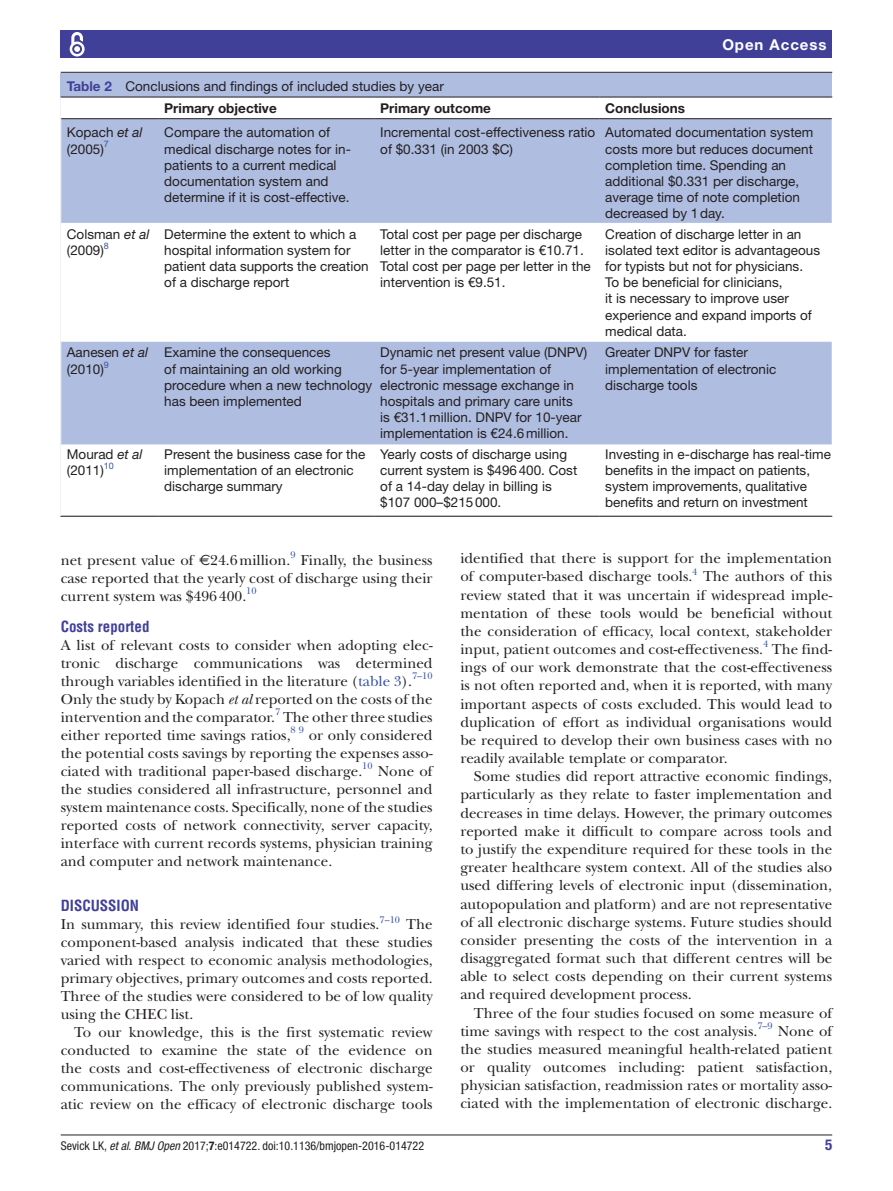
<style>
.page{position:relative;width:893px;height:1191px;background:#fff}
.page>*{position:absolute;margin:0;border:0;box-sizing:border-box;transform-origin:0 0}
.t1{font:15px/18.1px "New Baskerville";color:#231f20;text-align:justify}
.t2{font:700 condensed 15px "Helvetica LT Std";color:#414099}
.t3{font:700 15px "Helvetica Neue LT Std";letter-spacing:.065em;color:#fff}
.t4{font:700 condensed 15px "Helvetica Neue LT Std";color:#414099}
.t5{font:13.5px/16.2px "Helvetica Neue LT Std";color:#231f20}
.t6{font:700 13.5px "Helvetica Neue LT Std";color:#231f20}
.t7{font:condensed 12px "Helvetica Neue LT Std";color:#231f20}
.t8{font:9.9px "New Baskerville";color:#3853a3}
.t9{font:9px "Helvetica Neue LT Std";color:#3853a3}
.s1{font-weight:700;color:#414099}
.s2{font-weight:700}
.s3{font-style:italic}
.s4{color:#3853a3}
</style>
<div class="page">
<hr style="left:61px;top:1134px;width:771px;height:1px;background:#231f20">
<div style="left:61px;top:31px;width:771px;height:27px;background:#414099"></div>
<svg style="left:69px;top:32px;width:16px;height:25px"></svg>
<div style="left:61px;top:73px;width:771px;height:443px;background:#afbde1"></div>
<hr style="left:61px;top:72px;width:771px;height:1px;background:#231f20">
<svg style="left:61px;top:98px;width:771px;height:418px"></svg>
<hr style="left:61px;top:97px;width:97px;height:1px;background:#231f20">
<hr style="left:61px;top:118px;width:97px;height:1px;background:#231f20">
<hr style="left:158px;top:97px;width:216px;height:1px;background:#231f20">
<hr style="left:158px;top:118px;width:216px;height:1px;background:#231f20">
<hr style="left:374px;top:97px;width:225px;height:1px;background:#231f20">
<hr style="left:374px;top:118px;width:225px;height:1px;background:#231f20">
<hr style="left:599px;top:97px;width:233px;height:1px;background:#231f20">
<hr style="left:599px;top:118px;width:233px;height:1px;background:#231f20">
<hr style="left:61px;top:516px;width:97px;height:1px;background:#231f20">
<hr style="left:158px;top:516px;width:216px;height:1px;background:#231f20">
<hr style="left:374px;top:516px;width:225px;height:1px;background:#231f20">
<hr style="left:599px;top:516px;width:233px;height:1px;background:#231f20">
<svg style="left:60px;top:97px;width:1px;height:22px"></svg>
<p class="t5" style="left:164px;top:75px;width:281px;line-height:22px;text-indent:-98px"><span class="s1">Table 2</span> Conclusions and findings of included studies by year<br><span class="s2">Primary objective</span></p>
<p class="t6" style="left:380px;top:99px;width:112px">Primary outcome</p>
<p class="t6" style="left:605px;top:99px;width:81px">Conclusions</p>
<p class="t3" style="left:722px;top:35px;width:106px">Open Access</p>
<p class="t5" style="left:67px;top:124px;width:77px">Kopach <span class="s3">et al </span>(2005)<sup>7</sup></p>
<p class="t5" style="left:164px;top:124px;width:188px">Compare the automation of medical discharge notes for in&shy;patients to a current medical documentation system and determine if it is cost-effective.</p>
<p class="t5" style="left:380px;top:124px;width:217px">Incremental cost-effectiveness ratio of $0.331 (in 2003 $C)</p>
<p class="t5" style="left:605px;top:124px;width:210px">Automated documentation system costs more but reduces document completion time. Spending an additional $0.331 per discharge, average time of note completion decreased by 1day.</p>
<p class="t5" style="left:67px;top:225px;width:84px">Colsman <span class="s3">et al </span>(2009)</p>
<p class="t5" style="left:164px;top:225px;width:206px">Determine the extent to which a hospital information system for patient data supports the creation of a discharge report</p>
<p class="t5" style="left:380px;top:225px;width:212px">Total cost per page per discharge letter in the comparator is €10.71.<br>Total cost per page per letter in the intervention is €9.51.</p>
<p class="t5" style="left:605px;top:225px;width:216px">Creation of discharge letter in an isolated text editor is advantageous for typists but not for physicians.<br>To be beneficial for clinicians,<br>it is necessary to improve user experience and expand imports of medical data.</p>
<p class="t9" style="left:104px;top:240px;width:6px">8</p>
<p class="t5" style="left:67px;top:344px;width:83px">Aanesen <span class="s3">et al </span>(2010)</p>
<p class="t9" style="left:104px;top:359px;width:6px">9</p>
<p class="t5" style="left:67px;top:445px;width:77px">Mourad <span class="s3">et al </span>(2011)</p>
<p class="t9" style="left:104px;top:460px;width:11px">10</p>
<p class="t5" style="left:164px;top:344px;width:210px">Examine the consequences<br>of maintaining an old working procedure when a new technology has been implemented</p>
<p class="t5" style="left:380px;top:344px;width:209px">Dynamic net present value (DNPV) for 5-year implementation of electronic message exchange in hospitals and primary care units<br>is €31.1million. DNPV for 10-year implementation is €24.6million.</p>
<p class="t5" style="left:605px;top:344px;width:173px">Greater DNPV for faster implementation of electronic discharge tools</p>
<p class="t5" style="left:164px;top:445px;width:203px">Present the business case for the implementation of an electronic discharge summary</p>
<p class="t5" style="left:380px;top:445px;width:199px">Yearly costs of discharge using current system is $496400. Cost of a 14-day delay in billing is $107 000–$215000.</p>
<p class="t5" style="left:605px;top:445px;width:227px">Investing in e-discharge has real-time benefits in the impact on patients, system improvements, qualitative benefits and return on investment</p>
<p class="t1" style="left:61px;top:551px;width:231px">net present value of 24.6million.</p>
<p class="t8" style="left:290px;top:549px;width:7px">9</p>
<p class="t1" style="left:61px;top:551px;width:373px;text-indent:240px">Finally, the business case reported that the yearly cost of discharge using their current system was $496400.</p>
<p class="t8" style="left:246px;top:585px;width:12px">10</p>
<p class="t2" style="left:61px;top:617px;width:90px">Costs reported</p>
<p class="t1" style="left:61px;top:636px;width:373px">A list of relevant costs to consider when adopting elec&shy;tronic discharge communications was determined through variables identified in the literature (<span class="s4">table 3</span>).</p>
<p class="t8" style="left:412px;top:670px;width:22px">7–10</p>
<p class="t1" style="left:61px;top:690px;width:373px">Only the study by Kopach <span class="s3">et al</span> reported on the costs of the intervention and the comparator.</p>
<p class="t8" style="left:275px;top:706px;width:7px">7</p>
<p class="t1" style="left:61px;top:708px;width:373px;text-indent:222px">The other three studies either reported time savings ratios,</p>
<p class="t8" style="left:291px;top:724px;width:15px">8 9</p>
<p class="t1" style="left:61px;top:726px;width:373px;text-indent:248px">or only considered the potential costs savings by reporting the expenses asso&shy;ciated with traditional paper-based discharge.</p>
<p class="t8" style="left:362px;top:760px;width:12px">10</p>
<p class="t1" style="left:61px;top:762px;width:373px;text-indent:317px">None of the studies considered all infrastructure, personnel and system maintenance costs. Specifically, none of the studies reported costs of network connectivity, server capacity, interface with current records systems, physician training and computer and network maintenance.</p>
<p class="t2" style="left:61px;top:896px;width:80px">Discussion</p>
<p class="t1" style="left:61px;top:915px;width:373px">In summary, this review identified four studies.<sup>7–10</sup> The component-based analysis indicated that these studies varied with respect to economic analysis methodologies, primary objectives, primary outcomes and costs reported.<br>Three of the studies were considered to be of low quality using the CHEC list.</p>
<p class="t1" style="left:61px;top:1023px;width:373px;text-indent:14px">To our knowledge, this is the first systematic review conducted to examine the state of the evidence on the costs and cost-effectiveness of electronic discharge communications. The only previously published system&shy;atic review on the efficacy of electronic discharge tools</p>
<p class="t1" style="left:460px;top:549px;width:373px">identified that there is support for the implementation of computer-based discharge tools.</p>
<p class="t8" style="left:692px;top:565px;width:7px">4</p>
<p class="t1" style="left:460px;top:567px;width:373px;text-indent:243px">The authors of this review stated that it was uncertain if widespread imple&shy;mentation of these tools would be beneficial without the consideration of efficacy, local context, stakeholder input, patient outcomes and cost-effectiveness.</p>
<p class="t8" style="left:763px;top:638px;width:7px">4</p>
<p class="t1" style="left:460px;top:640px;width:373px;text-indent:311px">The find&shy;ings of our work demonstrate that the cost-effectiveness is not often reported and, when it is reported, with many important aspects of costs excluded. This would lead to duplication of effort as individual organisations would be required to develop their own business cases with no readily available template or comparator.</p>
<p class="t1" style="left:460px;top:767px;width:373px;text-indent:13px">Some studies did report attractive economic findings, particularly as they relate to faster implementation and decreases in time delays. However, the primary outcomes reported make it difficult to compare across tools and to justify the expenditure required for these tools in the greater healthcare system context. All of the studies also used differing levels of electronic input (dissemination, autopopulation and platform) and are not representative of all electronic discharge systems. Future studies should consider presenting the costs of the intervention in a disaggregated format such that different centres will be able to select costs depending on their current systems and required development process.</p>
<p class="t1" style="left:460px;top:1003px;width:373px;text-indent:13px">Three of the four studies focused on some measure of time savings with respect to the cost analysis.</p>
<p class="t8" style="left:757px;top:1020px;width:17px">7–9</p>
<p class="t1" style="left:460px;top:1022px;width:373px;text-indent:317px">None of the studies measured meaningful health-related patient or quality outcomes including: patient satisfaction, physician satisfaction, readmission rates or mortality asso&shy;ciated with the implementation of electronic discharge.</p>
<p class="t7" style="left:61px;top:1138px;width:365px">Sevick LK, <span class="s3">et al</span>. <span class="s3">BMJ Open</span> 2017;<span class="s2">7</span>:e014722. doi:10.1136/bmjopen-2016-014722</p>
<p class="t4" style="left:825px;top:1135px;width:9px">5</p>
</div>
